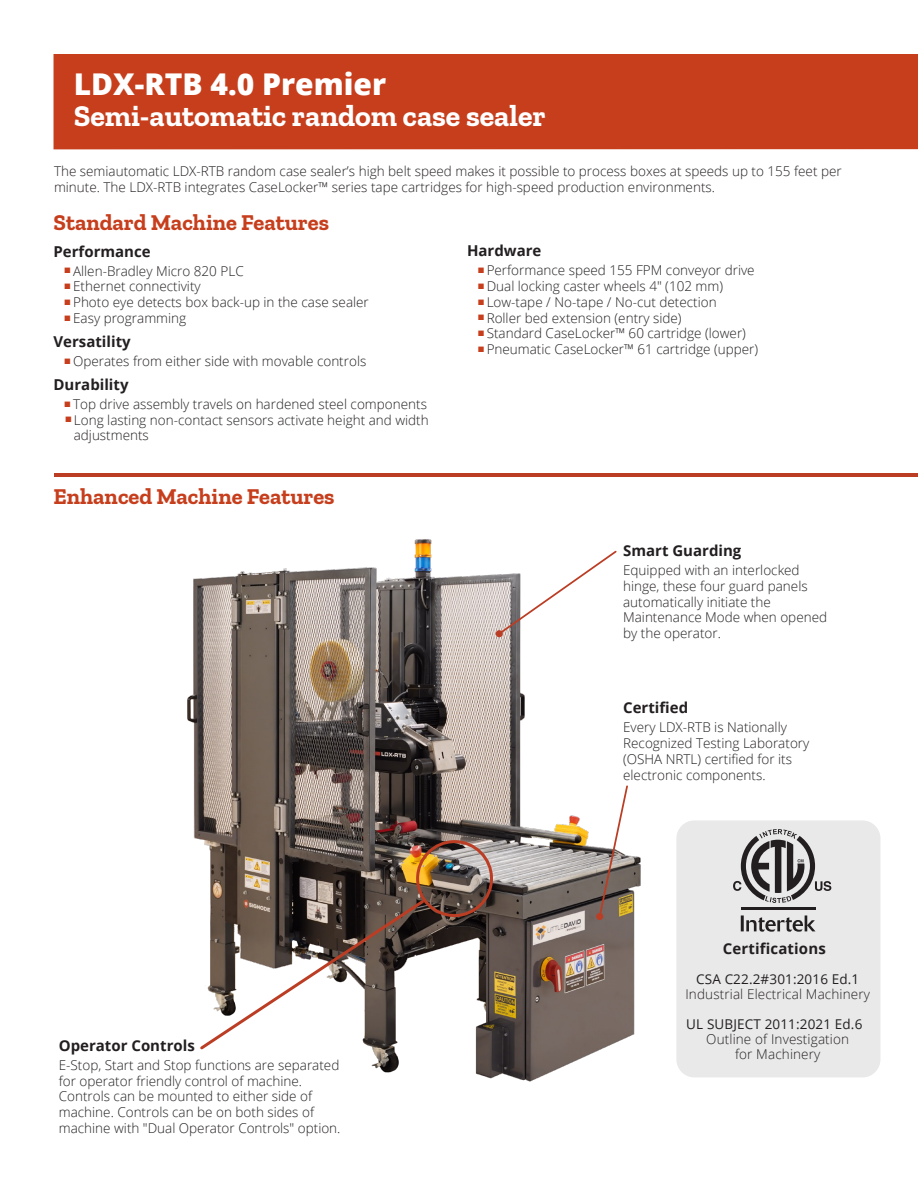
<style>
.page{position:relative;width:918px;height:1188px;background:#fff}
.page>*{position:absolute;margin:0;border:0;box-sizing:border-box;transform-origin:0 0}
.t1{font:700 30px/31.5px "Zilla Slab";color:#fff}
.t2{font:700 22.5px "Zilla Slab";color:#c63e1c}
._10-larger_bullets_c{font:700 15px "Open Sans";color:#231f20}
._10-Body_copy_under{font:300 13.5px/15.8px "Open Sans";color:#231f20}
.s1{font-family:"Open Sans";font-weight:800}
.s2{font-weight:400}
</style>
<div class="page">
<div style="left:54px;top:54px;width:864px;height:95px;background:#c63e1c"></div>
<img style="left:187px;top:539px;width:454px;height:543px">
<hr style="left:54px;top:473px;width:864px;height:4px;background:#bb3d24">
<div style="left:416px;top:840px;width:77px;height:77px;border:3px solid #bb3d24;border-radius:50%"></div>
<svg style="left:198px;top:898px;width:229px;height:154px"></svg>
<svg style="left:497px;top:549px;width:121px;height:87px"></svg>
<div style="left:496px;top:630px;width:7px;height:7px;background:#bb3d24;border-radius:50%"></div>
<svg style="left:598px;top:784px;width:31px;height:135px"></svg>
<div style="left:596px;top:913px;width:7px;height:7px;background:#bb3d24;border-radius:50%"></div>
<div style="left:676px;top:820px;width:205px;height:257px;background:#e9e9e9;border-radius:18px"></div>
<svg style="left:733px;top:829px;width:98px;height:74px"></svg>
<svg style="left:741px;top:915px;width:75px;height:17px"></svg>
<hr style="left:741px;top:907px;width:75px;height:2px;background:#231f20">
<p class="t1" style="left:74px;top:69px;width:473px"><span class="s1">LDX-RTB 4.0 Premier<br></span>Semi-automatic random case sealer</p>
<p class="_10-Body_copy_under" style="left:54px;top:163px;width:789px">The semiautomatic LDX-RTB random case sealer’s high belt speed makes it possible to process boxes at speeds up to 155 feet per minute. The LDX-RTB integrates CaseLocker™ series tape cartridges for high-speed production environments.</p>
<p class="t2" style="left:54px;top:210px;width:277px">Standard Machine Features</p>
<p class="_10-larger_bullets_c" style="left:54px;top:241px;width:99px">Performance</p>
<p class="_10-Body_copy_under" style="left:73px;top:262px;width:172px">Allen-Bradley Micro 820 PLC</p>
<p class="_10-Body_copy_under" style="left:73px;top:278px;width:129px">Ethernet connectivity</p>
<p class="_10-Body_copy_under" style="left:73px;top:294px;width:297px">Photo eye detects box back-up in the case sealer</p>
<p class="_10-Body_copy_under" style="left:73px;top:310px;width:115px">Easy programming</p>
<p class="_10-larger_bullets_c" style="left:54px;top:331px;width:79px">Versatility</p>
<p class="_10-Body_copy_under" style="left:73px;top:353px;width:295px">Operates from either side with movable controls</p>
<p class="_10-larger_bullets_c" style="left:54px;top:374px;width:77px">Durability</p>
<p class="_10-Body_copy_under" style="left:73px;top:396px;width:355px">Top drive assembly travels on hardened steel components</p>
<p class="_10-Body_copy_under" style="left:74px;top:412px;width:357px">Long lasting non-contact sensors activate height and width adjustments</p>
<p class="t2" style="left:54px;top:484px;width:283px">Enhanced Machine Features</p>
<p class="_10-larger_bullets_c" style="left:467px;top:240px;width:76px">Hardware</p>
<p class="_10-Body_copy_under" style="left:487px;top:262px;width:269px">Performance speed 155 FPM conveyor drive</p>
<p class="_10-Body_copy_under" style="left:487px;top:278px;width:238px">Dual locking caster wheels 4" (102 mm)</p>
<p class="_10-Body_copy_under" style="left:487px;top:294px;width:232px">Low-tape / No-tape / No-cut detection</p>
<p class="_10-Body_copy_under" style="left:487px;top:310px;width:273px">Roller bed extension (entry side)<br>Standard CaseLocker™ 60 cartridge (lower)<br>Pneumatic CaseLocker™ 61 cartridge (upper)</p>
<p class="_10-larger_bullets_c" style="left:623px;top:540px;width:120px">Smart Guarding</p>
<p class="_10-Body_copy_under" style="left:623px;top:562px;width:206px">Equipped with an interlocked hinge, these four guard panels automatically initiate the<br>Maintenance Mode when opened by the operator.</p>
<p class="_10-larger_bullets_c" style="left:623px;top:697px;width:67px">Certified</p>
<p class="_10-Body_copy_under" style="left:623px;top:719px;width:188px">Every LDX-RTB is Nationally<br>Recognized Testing Laboratory (OSHA NRTL) certified for its electronic components.</p>
<p class="_10-larger_bullets_c" style="left:59px;top:1035px;width:138px">Operator Controls</p>
<p class="_10-Body_copy_under" style="left:59px;top:1057px;width:283px">E-Stop, Start and Stop functions are separated for operator friendly control of machine.<br>Controls can be mounted to either side of machine. Controls can be on both sides of machine with "Dual Operator Controls" option.</p>
<p class="_10-larger_bullets_c" style="left:723px;top:938px;width:105px">Certifications</p>
<p class="_10-Body_copy_under" style="left:685px;top:971px;width:186px;line-height:15px;text-align:center"><span class="s2">CSA C22.2#301:2016 Ed.1<br></span>Industrial Electrical Machinery</p>
<p class="_10-Body_copy_under" style="left:686px;top:1016px;width:178px;line-height:15px;text-align:center"><span class="s2">UL SUBJECT 2011:2021 Ed.6<br></span>Outline of Investigation<br>for Machinery</p>
</div>
